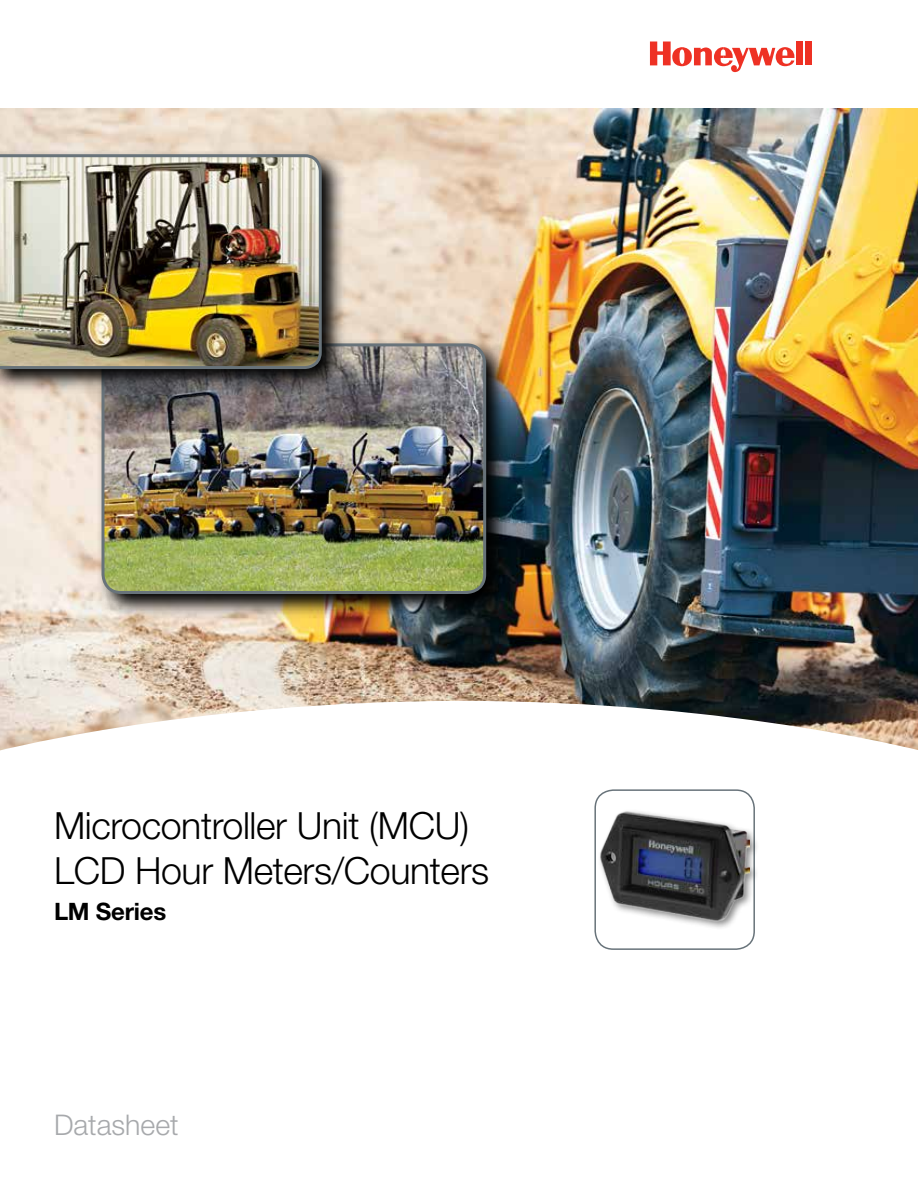
<style>
.page{position:relative;width:918px;height:1188px;background:#fff}
.page>*{position:absolute;margin:0;border:0;box-sizing:border-box;transform-origin:0 0}
.t1{font:300 37.5px/45px "Helvetica Neue LT Std";letter-spacing:-.01em;color:#000}
.t2{font:300 28.5px "Helvetica Neue LT Std";color:#a7a9ac}
.t3{font:700 24px "Helvetica Neue LT Std";letter-spacing:-.01em;color:#000}
</style>
<div class="page">
<img style="left:0;top:109px;width:918px;height:592px">
<div style="left:796px;top:42px;width:7px;height:23px;background:#ee3124"></div>
<div style="left:805px;top:42px;width:7px;height:23px;background:#ee3124"></div>
<svg style="left:650px;top:42px;width:145px;height:30px"></svg>
<svg style="left:0;top:701px;width:918px;height:249px"></svg>
<img style="left:96px;top:338px;width:415px;height:280px">
<img style="left:103px;top:345px;width:382px;height:247px">
<div style="left:102px;top:343px;width:384px;height:251px;border:3px solid #68737a;border-radius:18px"></div>
<svg style="left:0;top:148px;width:347px;height:246px"></svg>
<img style="left:0;top:153px;width:323px;height:218px">
<div style="left:595px;top:790px;width:159px;height:159px;background:#fff;border-radius:18px"></div>
<div style="left:594px;top:789px;width:161px;height:161px;border:2px solid #68737a;border-radius:18px"></div>
<div style="left:597px;top:808px;width:163px;height:122px;background:#000;opacity:.5"></div>
<img style="left:597px;top:808px;width:153px;height:119px">
<p class="t1" style="left:54px;top:802px;width:437px">Microcontroller Unit (MCU)<br>LCD Hour Meters/Counters</p>
<p class="t3" style="left:54px;top:897px;width:114px">LM Series</p>
<p class="t2" style="left:54px;top:1107px;width:126px">Datasheet</p>
</div>
